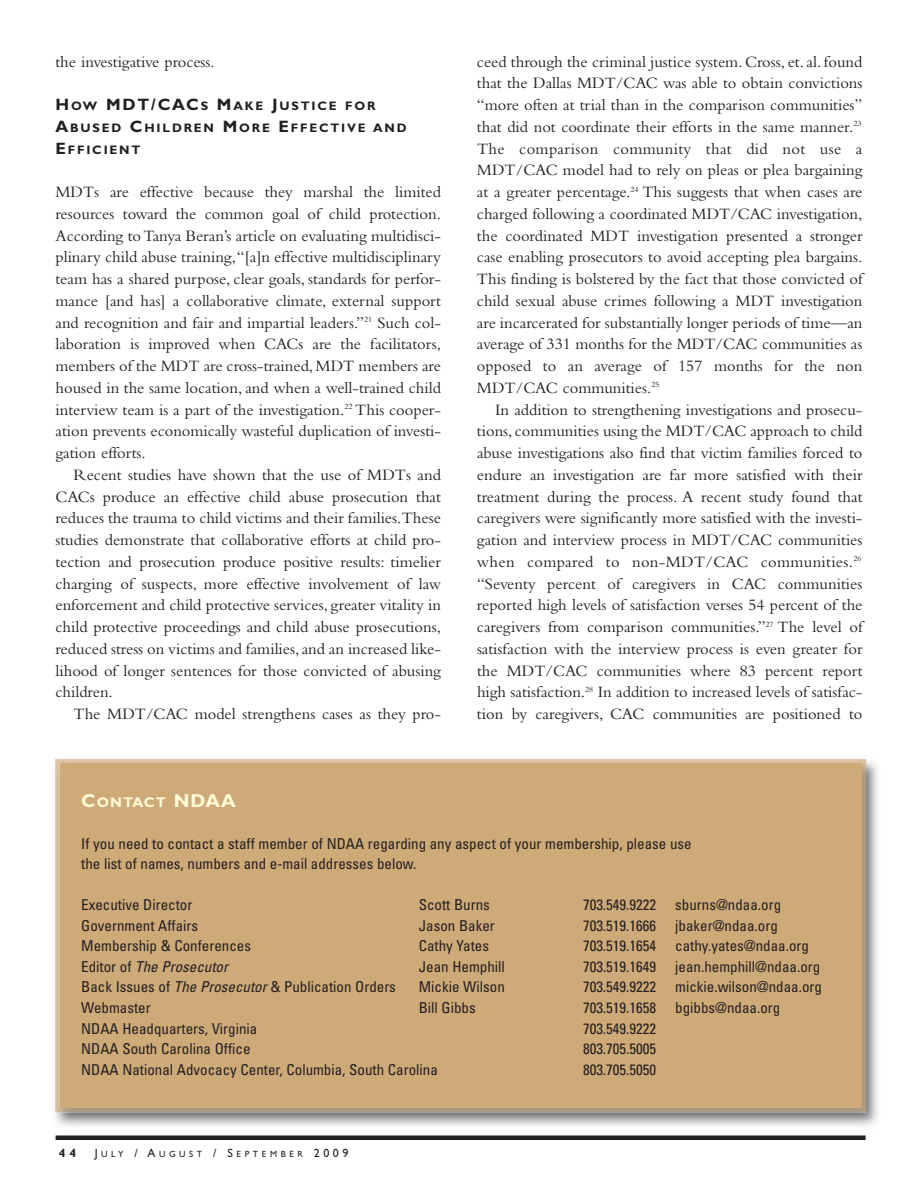
<style>
.page{position:relative;width:918px;height:1188px;background:#fff}
.page>*{position:absolute;margin:0;border:0;box-sizing:border-box;transform-origin:0 0}
.t1{font:16.5px/21.8px "Bembo";color:#231f20;text-align:justify}
.t2{font:condensed 15px/20.5px "Univers";color:#231f20}
.t3{font:italic condensed 15px "Univers";color:#231f20}
.t4{font:700 14.1px "Gill Sans";letter-spacing:.075em;color:#fffbd6}
.t5{font:700 12.3px/21.8px "Gill Sans";letter-spacing:.145em;color:#231f20}
.t6{font:700 12px "Gill Sans";color:#231f20}
.t7{font:9px "Gill Sans";letter-spacing:.4em;color:#231f20}
.s1{font-size:16.5px}
.s2{font-size:18.75px}
.s3{font-style:normal}
.s4{font-style:italic}
.s5{font-size:12px}
</style>
<div class="page">
<img style="left:55px;top:760px;width:823px;height:366px">
<img style="left:55px;top:759px;width:811px;height:353px">
<div style="left:60px;top:764px;width:802px;height:344px;background:#ceaa78"></div>
<hr style="left:56px;top:1136px;width:810px;height:4px;background:#231f20">
<p class="t1" style="left:56px;top:52px;width:161px">the investigative process.</p>
<p class="t5" style="left:55px;top:96px;width:353px"><span class="s1">H</span>OW <span class="s1">MDT/CAC</span>S <span class="s1">M</span>AKE <span class="s1">J</span>USTICE FOR<br><span class="s1">A</span>BUSED <span class="s1">C</span>HILDREN <span class="s1">M</span>ORE <span class="s1">E</span>FFECTIVE AND<br><span class="s1">E</span>FFICIENT</p>
<p class="t1" style="left:55px;top:183px;width:387px">MDTs are effective because they marshal the limited resources toward the common goal of child protection.<br>According toTanya Beran’s article on evaluating multidisci&shy;plinary child abuse training,“[a]n effective multidisciplinary team has a shared purpose, clear goals, standards for perfor&shy;mance [and has] a collaborative climate, external support and recognition and fair and impartial leaders.”<sup>21</sup> Such col&shy;laboration is improved when CACs are the facilitators, members of the MDT are cross-trained,MDT members are housed in the same location, and when a well-trained child interview team is a part of the investigation.<sup>22</sup> This cooper&shy;ation prevents economically wasteful duplication of investi&shy;gation efforts.</p>
<p class="t1" style="left:55px;top:465px;width:387px;text-indent:18px">Recent studies have shown that the use of MDTs and CACs produce an effective child abuse prosecution that reduces the trauma to child victims and their families.These studies demonstrate that collaborative efforts at child pro&shy;tection and prosecution produce positive results: timelier charging of suspects, more effective involvement of law enforcement and child protective services, greater vitality in child protective proceedings and child abuse prosecutions, reduced stress on victims and families,and an increased like&shy;lihood of longer sentences for those convicted of abusing children.</p>
<p class="t1" style="left:73px;top:705px;width:369px">The MDT/CAC model strengthens cases as they pro-</p>
<p class="t1" style="left:477px;top:52px;width:387px">ceed through the criminal justice system. Cross, et. al. found that the Dallas MDT/CAC was able to obtain convictions “more often at trial than in the comparison communities” that did not coordinate their efforts in the same manner.<sup>23<br></sup>The comparison community that did not use a MDT/CAC model had to rely on pleas or plea bargaining at a greater percentage.<sup>24</sup> This suggests that when cases are charged following a coordinated MDT/CAC investigation, the coordinated MDT investigation presented a stronger case enabling prosecutors to avoid accepting plea bargains.<br>This finding is bolstered by the fact that those convicted of child sexual abuse crimes following a MDT investigation are incarcerated for substantially longer periods of time—an average of 331 months for the MDT/CAC communities as opposed to an average of 157 months for the non MDT/CAC communities.<sup>25</sup></p>
<p class="t1" style="left:477px;top:400px;width:387px;text-indent:18px">In addition to strengthening investigations and prosecu&shy;tions, communities using the MDT/CAC approach to child abuse investigations also find that victim families forced to endure an investigation are far more satisfied with their treatment during the process. A recent study found that caregivers were significantly more satisfied with the investi&shy;gation and interview process in MDT/CAC communities when compared to non-MDT/CAC communities.<sup>26 </sup>“Seventy percent of caregivers in CAC communities reported high levels of satisfaction verses 54 percent of the caregivers from comparison communities.”<sup>27</sup> The level of satisfaction with the interview process is even greater for the MDT/CAC communities where 83 percent report high satisfaction.<sup>28</sup> In addition to increased levels of satisfac&shy;tion by caregivers, CAC communities are positioned to</p>
<p class="t4" style="left:81px;top:797px;width:156px"><span class="s2">C</span>ONTACT <span class="s2">NDAA</span></p>
<p class="t2" style="left:81px;top:834px;width:612px">If you need to contact a staff member of NDAA regarding any aspect of your membership, please use the list of names, numbers and e-mail addresses below.</p>
<p class="t2" style="left:81px;top:896px;width:113px">Executive Director</p>
<p class="t2" style="left:419px;top:896px;width:73px">Scott Burns</p>
<p class="t2" style="left:583px;top:896px;width:75px">703.549.9222</p>
<p class="t2" style="left:675px;top:896px;width:107px">sburns@ndaa.org</p>
<p class="t2" style="left:81px;top:916px;width:118px">Government Affairs</p>
<p class="t2" style="left:419px;top:916px;width:78px">Jason Baker</p>
<p class="t2" style="left:583px;top:916px;width:75px">703.519.1666</p>
<p class="t2" style="left:675px;top:916px;width:104px">jbaker@ndaa.org</p>
<p class="t2" style="left:81px;top:937px;width:171px">Membership &amp; Conferences</p>
<p class="t2" style="left:419px;top:937px;width:72px">Cathy Yates</p>
<p class="t2" style="left:583px;top:937px;width:75px">703.519.1654</p>
<p class="t2" style="left:675px;top:937px;width:135px">cathy.yates@ndaa.org</p>
<p class="t3" style="left:81px;top:961px;width:148px"><span class="s3">Editor of</span> The Prosecutor</p>
<p class="t2" style="left:419px;top:957px;width:88px">Jean Hemphill</p>
<p class="t2" style="left:583px;top:957px;width:75px">703.519.1649</p>
<p class="t2" style="left:675px;top:957px;width:147px">jean.hemphill@ndaa.org</p>
<p class="t2" style="left:81px;top:978px;width:316px">Back Issues of <span class="s4">The Prosecutor</span> &amp; Publication Orders</p>
<p class="t2" style="left:419px;top:978px;width:88px">Mickie Wilson</p>
<p class="t2" style="left:583px;top:978px;width:75px">703.549.9222</p>
<p class="t2" style="left:675px;top:978px;width:148px">mickie.wilson@ndaa.org</p>
<p class="t2" style="left:81px;top:999px;width:71px">Webmaster</p>
<p class="t2" style="left:419px;top:999px;width:58px">Bill Gibbs</p>
<p class="t2" style="left:583px;top:999px;width:75px">703.519.1658</p>
<p class="t2" style="left:675px;top:999px;width:107px">bgibbs@ndaa.org</p>
<p class="t2" style="left:81px;top:1019px;width:178px">NDAA Headquarters, Virginia</p>
<p class="t2" style="left:583px;top:1019px;width:75px">703.549.9222</p>
<p class="t2" style="left:81px;top:1040px;width:171px">NDAA South Carolina Office</p>
<p class="t2" style="left:583px;top:1040px;width:75px">803.705.5005</p>
<p class="t2" style="left:81px;top:1060px;width:358px">NDAA National Advocacy Center, Columbia, South Carolina</p>
<p class="t2" style="left:583px;top:1060px;width:75px">803.705.5050</p>
<p class="t6" style="left:59px;top:1148px;width:19px">4 4</p>
<p class="t7" style="left:95px;top:1148px;width:255px"><span class="s5">J</span>ULY <span class="s5">/ A</span>UGUST <span class="s5">/ S</span>EPTEMBER <span class="s5">2009</span></p>
</div>
